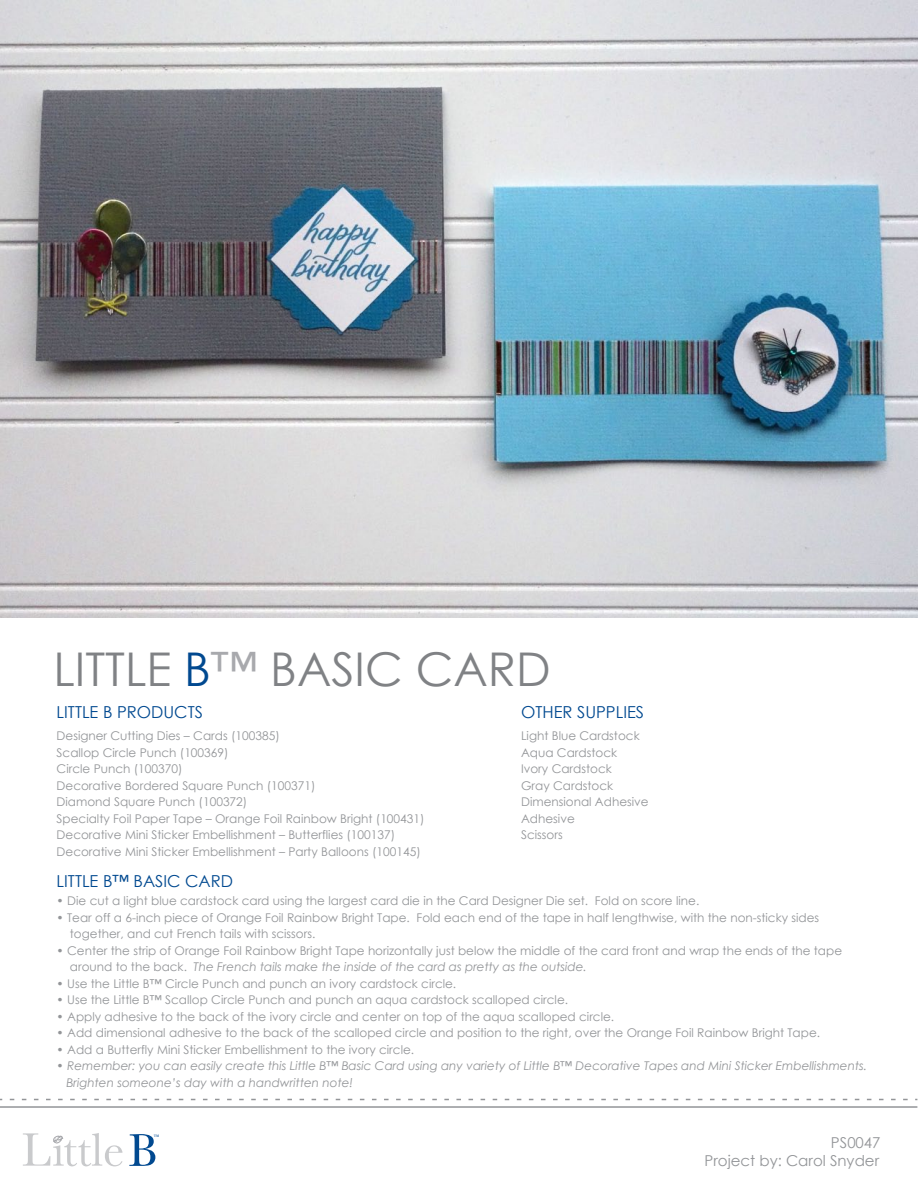
<style>
.page{position:relative;width:918px;height:1188px;background:#fff}
.page>*{position:absolute;margin:0;border:0;box-sizing:border-box;transform-origin:0 0}
.t1{font:46.5px "Century Gothic";color:#808285}
.t2{font:16.5px "Century Gothic";color:#014990}
.t3{font:15px/18px "Century Gothic";color:#939598;text-align:right}
.t4{font:12px/16.5px "Century Gothic";color:#939598}
.t5{font:italic 12px/16.5px "Century Gothic";color:#939598}
.t6{font:6.6px "Times";color:#014990}
.s1{color:#014990}
.s2{color:#a8a9ad}
.s3{font-style:italic}
.s4{font-style:normal}
</style>
<div class="page">
<svg style="left:129px;top:1134px;width:26px;height:32px"></svg>
<svg style="left:23px;top:1133px;width:99px;height:33px"></svg>
<svg style="left:10px;top:1099px;width:907px;height:1px"></svg>
<hr style="left:0;top:1106px;width:917px;height:2px;background:#939598">
<img style="left:0;top:0;width:918px;height:618px">
<h1 class="t1" style="left:53px;top:640px;width:499px">LITTLE <span class="s1">B</span><span class="s2">™</span> BASIC CARD</h1>
<h2 class="t2" style="left:57px;top:702px;width:148px">LITTLE B PRODUCTS</h2>
<h2 class="t2" style="left:521px;top:702px;width:125px">OTHER SUPPLIES</h2>
<p class="t4" style="left:57px;top:727px;width:370px">Designer Cutting Dies – Cards (100385)<br>Scallop Circle Punch (100369)<br>Circle Punch (100370)<br>Decorative Bordered Square Punch (100371)<br>Diamond Square Punch (100372)<br>Specialty Foil Paper Tape – Orange Foil Rainbow Bright (100431)<br>Decorative Mini Sticker Embellishment – Butterflies (100137)<br>Decorative Mini Sticker Embellishment – Party Balloons (100145)</p>
<p class="t4" style="left:521px;top:727px;width:129px">Light Blue Cardstock<br>Aqua Cardstock<br>Ivory Cardstock<br>Gray Cardstock<br>Dimensional Adhesive<br>Adhesive<br>Scissors</p>
<h2 class="t2" style="left:57px;top:871px;width:178px">LITTLE B™ BASIC CARD</h2>
<p class="t4" style="left:57px;top:893px;width:644px">• Die cut a light blue cardstock card using the largest card die in the Card Designer Die set. Fold on score line.</p>
<p class="t4" style="left:70px;top:909px;width:751px;text-indent:-13px">• Tear off a 6-inch piece of Orange Foil Rainbow Bright Tape. Fold each end of the tape in half lengthwise, with the non-sticky sides together, and cut French tails with scissors.</p>
<p class="t4" style="left:70px;top:942px;width:774px;text-indent:-13px">• Center the strip of Orange Foil Rainbow Bright Tape horizontally just below the middle of the card front and wrap the ends of the tape around to the back. <span class="s3">The French tails make the inside of the card as pretty as the outside.</span></p>
<p class="t4" style="left:57px;top:975px;width:401px">• Use the Little B™ Circle Punch and punch an ivory cardstock circle.</p>
<p class="t4" style="left:57px;top:992px;width:513px">• Use the Little B™ Scallop Circle Punch and punch an aqua cardstock scalloped circle.</p>
<p class="t4" style="left:57px;top:1008px;width:559px">• Apply adhesive to the back of the ivory circle and center on top of the aqua scalloped circle.</p>
<p class="t4" style="left:57px;top:1025px;width:765px">• Add dimensional adhesive to the back of the scalloped circle and position to the right, over the Orange Foil Rainbow Bright Tape.</p>
<p class="t4" style="left:57px;top:1041px;width:359px">• Add a Butterfly Mini Sticker Embellishment to the ivory circle.</p>
<p class="t5" style="left:67px;top:1058px;width:802px;text-indent:-10px"><span class="s4">•</span> Remember: you can easily create this Little B™ Basic Card using any variety of Little B™ Decorative Tapes and Mini Sticker Embellishments.<br>Brighten someone’s day with a handwritten note!</p>
<p class="t6" style="left:154px;top:1130px;width:8px">™</p>
<p class="t3" style="left:705px;top:1134px;width:177px">PS0047<br>Project by: Carol Snyder</p>
</div>
